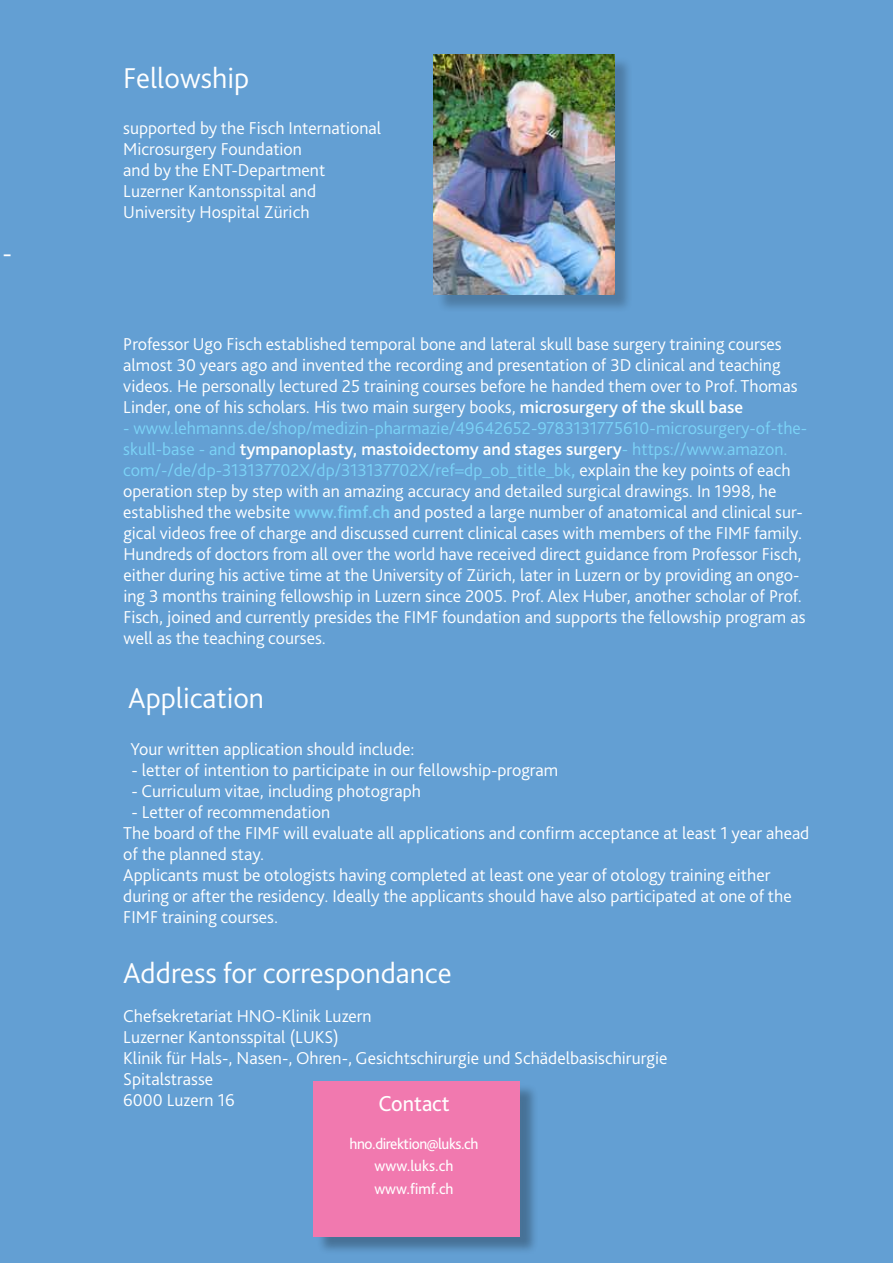
<style>
.page{position:relative;width:893px;height:1263px;background:#639fd3}
.page>*{position:absolute;margin:0;border:0;box-sizing:border-box;transform-origin:0 0}
.t1{font:300 30px "Bliss Pro";color:#fff}
.t2{font:300 27px "Bliss Pro";color:#fff}
.t3{font:22.65px "Bliss Pro";color:#fff}
.t4{font:300 18px/21px "Bliss Pro";color:#fff}
.t5{font:15.9px/22.6px "Bliss Pro";letter-spacing:-.03em;color:#fff;text-align:center}
.s1{font-weight:500}
.s2{color:#7bd3f7}
.s3{font-weight:500;color:#7bd3f7}
</style>
<div class="page">
<div style="left:316px;top:1083px;width:223px;height:172px;background:#000;opacity:.29"></div>
<div style="left:314px;top:1081px;width:206px;height:155px;background:#f179af"></div>
<div style="left:436px;top:56px;width:197px;height:257px;background:#000;opacity:.22"></div>
<img style="left:434px;top:54px;width:180px;height:240px">
<h2 class="t2" style="left:3px;top:237px;width:11px">-</h2>
<h1 class="t1" style="left:123px;top:59px;width:127px">Fellowship</h1>
<p class="t4" style="left:123px;top:117px;width:259px">supported by the Fisch International<br>Microsurgery Foundation<br>and by the ENT-Department<br>Luzerner Kantonsspital and<br>University Hospital Zürich</p>
<p class="t4" style="left:123px;top:333px;width:676px">Professor Ugo Fisch established temporal bone and lateral skull base surgery training courses almost 30 years ago and invented the recording and presentation of 3D clinical and teaching videos. He personally lectured 25 training courses before he handed them over to Prof. Thomas Linder, one of his scholars. His two main surgery books, <span class="s1">microsurgery of the skull base</span></p>
<p class="t4" style="left:123px;top:417px;width:685px"><span class="s2">- www.lehmanns.de/shop/medizin-pharmazie/49642652-9783131775610-microsurgery-of-the&shy;skull-base - and</span> <span class="s1">tympanoplasty, mastoidectomy and stages surgery</span><span class="s2">- https://www.amazon. com/-/de/dp-313137702X/dp/313137702X/ref=dp_ob_title_bk</span><span class="s3">,</span> explain the key points of each operation step by step with an amazing accuracy and detailed surgical drawings. In 1998, he established the website <span class="s3">www.fimf.ch</span> and posted a large number of anatomical and clinical sur&shy;gical videos free of charge and discussed current clinical cases with members of the FIMF family.<br>Hundreds of doctors from all over the world have received direct guidance from Professor Fisch, either during his active time at the University of Zürich, later in Luzern or by providing an ongo&shy;ing 3 months training fellowship in Luzern since 2005. Prof. Alex Huber, another scholar of Prof.<br>Fisch, joined and currently presides the FIMF foundation and supports the fellowship program as well as the teaching courses.</p>
<h1 class="t1" style="left:128px;top:680px;width:138px">Application</h1>
<p class="t4" style="left:131px;top:738px;width:285px">Your written application should include:</p>
<p class="t4" style="left:131px;top:759px;width:428px">- letter of intention to participate in our fellowship-program</p>
<p class="t4" style="left:131px;top:780px;width:291px">- Curriculum vitae, including photograph</p>
<p class="t4" style="left:123px;top:801px;width:688px;text-indent:8px">- Letter of recommendation<br>The board of the FIMF will evaluate all applications and confirm acceptance at least 1 year ahead of the planned stay.<br>Applicants must be otologists having completed at least one year of otology training either during or after the residency. Ideally the applicants should have also participated at one of the FIMF training courses.</p>
<h1 class="t1" style="left:123px;top:954px;width:330px">Address for correspondance</h1>
<p class="t4" style="left:123px;top:1005px;width:546px">Chefsekretariat HNO-Klinik Luzern<br>Luzerner Kantonsspital (LUKS)<br>Klinik für Hals-, Nasen-, Ohren-, Gesichtschirurgie und Schädelbasischirurgie Spitalstrasse<br>6000 Luzern 16</p>
<p class="t3" style="left:378px;top:1089px;width:73px">Contact</p>
<p class="t5" style="left:350px;top:1132px;width:130px">hno.direktion@luks.ch www.luks.ch www.fimf.ch</p>
</div>
